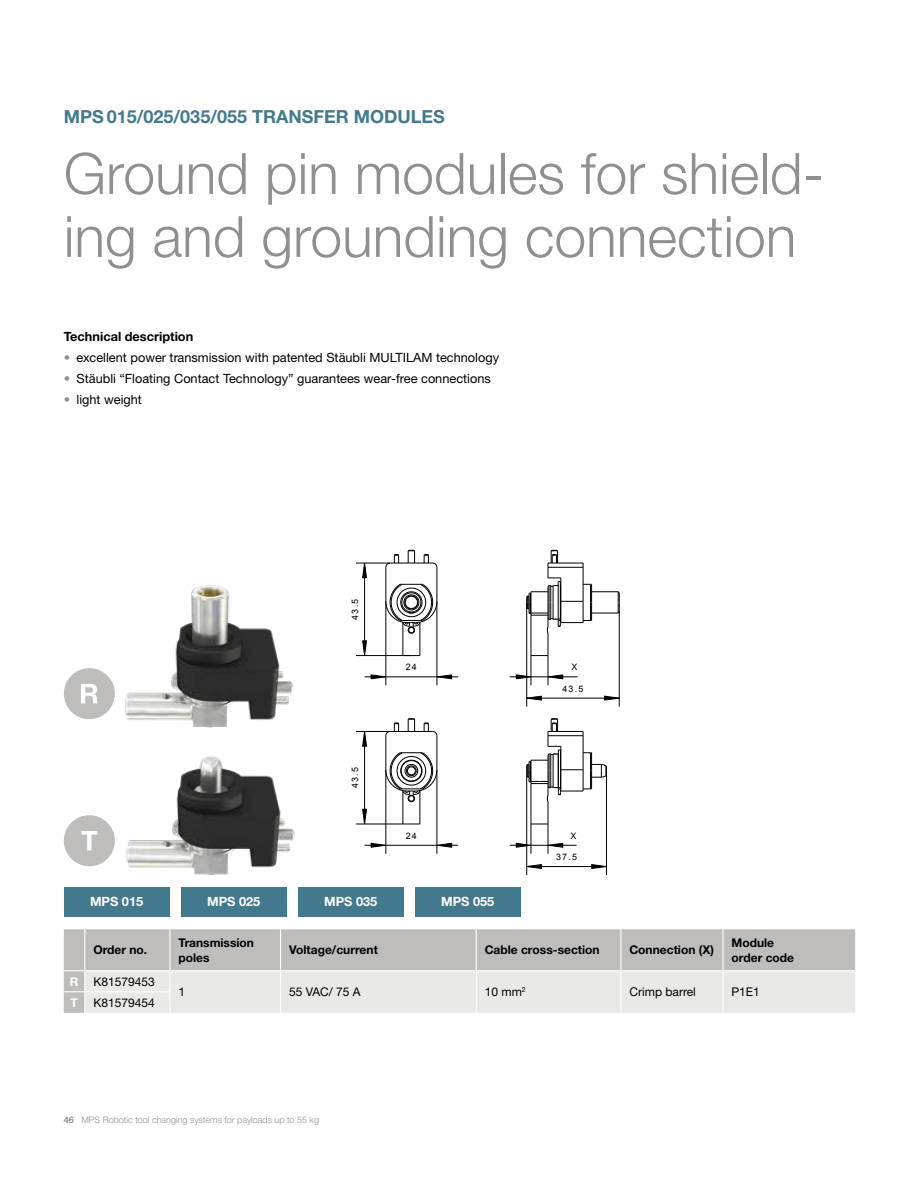
<style>
.page{position:relative;width:919px;height:1187px;background:#fff}
.page>*{position:absolute;margin:0;border:0;box-sizing:border-box;transform-origin:0 0}
.t1{font:300 57px/63px "Helvetica Neue LTW1 G";color:#8e9090}
.t2{font:700 18px "Helvetica Neue LTW1 G";color:#43798d}
.t3{font:12.75px "Helvetica Neue LTW1 G";color:#000}
.t4{font:700 12.75px "Helvetica Neue LTW1 G";color:#fff}
.t5{font:700 12.75px "Helvetica Neue LTW1 G";color:#000}
.t6{font:700 12px/15px "Helvetica Neue LTW1 G";color:#000}
.t7{font:12px "Helvetica Neue LTW1 G";color:#000}
.t8{font:700 12px "Helvetica Neue LTW1 G";color:#fff}
.t9{font:300 9px "Helvetica Neue LTW1 G";color:#8e9090}
.t10{font:8.85px "Arial";letter-spacing:.14em;color:#000}
.s1{color:#8e9090}
.s2{font-weight:700;color:#fff}
.s3{font-weight:700}
</style>
<div class="page">
<img style="left:125px;top:585px;width:169px;height:134px">
<img style="left:126px;top:719px;width:169px;height:156px">
<hr style="left:356px;top:655px;width:55px;height:1px;background:#000">
<hr style="left:356px;top:562px;width:34px;height:1px;background:#000">
<hr style="left:385px;top:601px;width:1px;height:84px;background:#000">
<hr style="left:436px;top:601px;width:1px;height:84px;background:#000">
<hr style="left:526px;top:602px;width:1px;height:104px;background:#000">
<hr style="left:619px;top:612px;width:1px;height:94px;background:#000">
<hr style="left:530px;top:655px;width:1px;height:30px;background:#000">
<hr style="left:547px;top:655px;width:1px;height:30px;background:#000">
<hr style="left:390px;top:562px;width:42px;height:1px;background:#000">
<hr style="left:436px;top:567px;width:1px;height:34px;background:#000">
<hr style="left:385px;top:567px;width:1px;height:34px;background:#000">
<svg style="left:385px;top:583px;width:52px;height:51px"></svg>
<hr style="left:419px;top:622px;width:1px;height:33px;background:#000">
<hr style="left:402px;top:622px;width:1px;height:33px;background:#000">
<svg style="left:385px;top:554px;width:14px;height:14px"></svg>
<svg style="left:424px;top:554px;width:13px;height:14px"></svg>
<svg style="left:407px;top:549px;width:8px;height:14px"></svg>
<svg style="left:526px;top:549px;width:94px;height:107px"></svg>
<hr style="left:364px;top:577px;width:1px;height:63px;background:#000">
<svg style="left:362px;top:640px;width:5px;height:17px"></svg>
<svg style="left:362px;top:562px;width:5px;height:16px"></svg>
<hr style="left:386px;top:676px;width:51px;height:1px;background:#000">
<svg style="left:364px;top:674px;width:26px;height:5px"></svg>
<svg style="left:432px;top:674px;width:26px;height:5px"></svg>
<hr style="left:541px;top:697px;width:63px;height:1px;background:#000">
<svg style="left:603px;top:695px;width:17px;height:5px"></svg>
<svg style="left:526px;top:695px;width:16px;height:5px"></svg>
<svg style="left:509px;top:674px;width:68px;height:5px"></svg>
<hr style="left:385px;top:769px;width:1px;height:84px;background:#000">
<hr style="left:436px;top:769px;width:1px;height:84px;background:#000">
<hr style="left:356px;top:823px;width:47px;height:1px;background:#000">
<hr style="left:356px;top:731px;width:34px;height:1px;background:#000">
<hr style="left:526px;top:776px;width:1px;height:99px;background:#000">
<hr style="left:606px;top:774px;width:1px;height:101px;background:#000">
<hr style="left:390px;top:731px;width:42px;height:1px;background:#000">
<hr style="left:436px;top:735px;width:1px;height:34px;background:#000">
<hr style="left:385px;top:735px;width:1px;height:34px;background:#000">
<svg style="left:403px;top:823px;width:16px;height:1px"></svg>
<hr style="left:419px;top:791px;width:1px;height:33px;background:#000">
<hr style="left:402px;top:791px;width:1px;height:33px;background:#000">
<svg style="left:385px;top:752px;width:52px;height:50px"></svg>
<svg style="left:385px;top:722px;width:14px;height:14px"></svg>
<svg style="left:424px;top:722px;width:13px;height:14px"></svg>
<svg style="left:407px;top:718px;width:8px;height:13px"></svg>
<hr style="left:386px;top:844px;width:51px;height:1px;background:#000">
<svg style="left:432px;top:842px;width:26px;height:5px"></svg>
<svg style="left:364px;top:842px;width:26px;height:5px"></svg>
<hr style="left:364px;top:746px;width:1px;height:63px;background:#000">
<svg style="left:362px;top:808px;width:5px;height:17px"></svg>
<svg style="left:362px;top:732px;width:5px;height:14px"></svg>
<svg style="left:509px;top:718px;width:98px;height:135px"></svg>
<hr style="left:541px;top:866px;width:50px;height:1px;background:#000">
<svg style="left:591px;top:864px;width:15px;height:5px"></svg>
<svg style="left:526px;top:863px;width:16px;height:6px"></svg>
<div style="left:64px;top:668px;width:51px;height:51px;background:#bebdbc;border-radius:50%"></div>
<svg style="left:81px;top:684px;width:17px;height:19px"></svg>
<div style="left:64px;top:815px;width:51px;height:51px;background:#bebdbc;border-radius:50%"></div>
<svg style="left:81px;top:831px;width:16px;height:19px"></svg>
<div style="left:64px;top:929px;width:791px;height:41px;background:#bebdbc"></div>
<hr style="left:84px;top:929px;width:1px;height:41px;background:#fff">
<hr style="left:169px;top:929px;width:1px;height:41px;background:#fff">
<hr style="left:280px;top:929px;width:1px;height:41px;background:#fff">
<hr style="left:475px;top:929px;width:2px;height:41px;background:#fff">
<hr style="left:620px;top:929px;width:1px;height:41px;background:#fff">
<hr style="left:722px;top:929px;width:1px;height:41px;background:#fff">
<div style="left:64px;top:970px;width:791px;height:42px;background:#e9e9e8"></div>
<div style="left:64px;top:886px;width:105px;height:30px;background:#43798d"></div>
<div style="left:181px;top:886px;width:105px;height:30px;background:#43798d"></div>
<div style="left:298px;top:886px;width:105px;height:30px;background:#43798d"></div>
<div style="left:415px;top:886px;width:105px;height:30px;background:#43798d"></div>
<h2 class="t2" style="left:64px;top:105px;width:382px">MPS 015/025/035/055 TRANSFER MODULES</h2>
<h1 class="t1" style="left:64px;top:142px;width:761px">Ground pin modules for shield&shy;ing and grounding connection</h1>
<p class="t5" style="left:64px;top:328px;width:131px">Technical description</p>
<p class="t3" style="left:64px;top:349px;width:437px"><span class="s1">•</span> excellent power transmission with patented Stäubli MULTILAM technology</p>
<p class="t3" style="left:64px;top:370px;width:428px"><span class="s1">•</span> Stäubli “Floating Contact Technology” guarantees wear-free connections</p>
<p class="t3" style="left:64px;top:391px;width:80px"><span class="s1">•</span> light weight</p>
<p class="t10" style="left:349px;top:620px;width:23px;rotate:-90deg">43.5</p>
<p class="t10" style="left:349px;top:788px;width:23px;rotate:-90deg">43.5</p>
<p class="t10" style="left:406px;top:661px;width:13px">24</p>
<p class="t10" style="left:406px;top:829px;width:13px">24</p>
<p class="t4" style="left:90px;top:894px;width:55px">MPS 015</p>
<p class="t4" style="left:207px;top:894px;width:55px">MPS 025</p>
<p class="t4" style="left:324px;top:894px;width:55px">MPS 035</p>
<p class="t4" style="left:441px;top:894px;width:55px">MPS 055</p>
<p class="t10" style="left:571px;top:661px;width:7px">X</p>
<p class="t10" style="left:562px;top:682px;width:23px">43.5</p>
<p class="t10" style="left:570px;top:829px;width:7px">X</p>
<p class="t10" style="left:556px;top:851px;width:23px">37.5</p>
<p class="t6" style="left:93px;top:942px;width:55px">Order no.</p>
<p class="t6" style="left:178px;top:934px;width:77px">Transmission poles</p>
<p class="t6" style="left:289px;top:942px;width:90px">Voltage/current</p>
<p class="t6" style="left:484px;top:942px;width:116px">Cable cross-section</p>
<p class="t6" style="left:629px;top:942px;width:86px">Connection (X)</p>
<p class="t6" style="left:731px;top:934px;width:64px">Module order code</p>
<p class="t7" style="left:70px;top:973px;width:86px"><span class="s2">R</span> K81579453</p>
<p class="t7" style="left:178px;top:984px;width:8px">1</p>
<p class="t7" style="left:289px;top:984px;width:73px">55 VAC/ 75 A</p>
<p class="t7" style="left:484px;top:984px;width:43px">10 mm<sup>2</sup></p>
<p class="t7" style="left:629px;top:984px;width:68px">Crimp barrel</p>
<p class="t7" style="left:731px;top:984px;width:30px">P1E1</p>
<p class="t8" style="left:70px;top:995px;width:9px">T</p>
<p class="t7" style="left:93px;top:994px;width:63px">K81579454</p>
<p class="t9" style="left:64px;top:1114px;width:257px"><span class="s3">46</span> MPS Robotic tool changing systems for payloads up to 55 kg</p>
</div>
